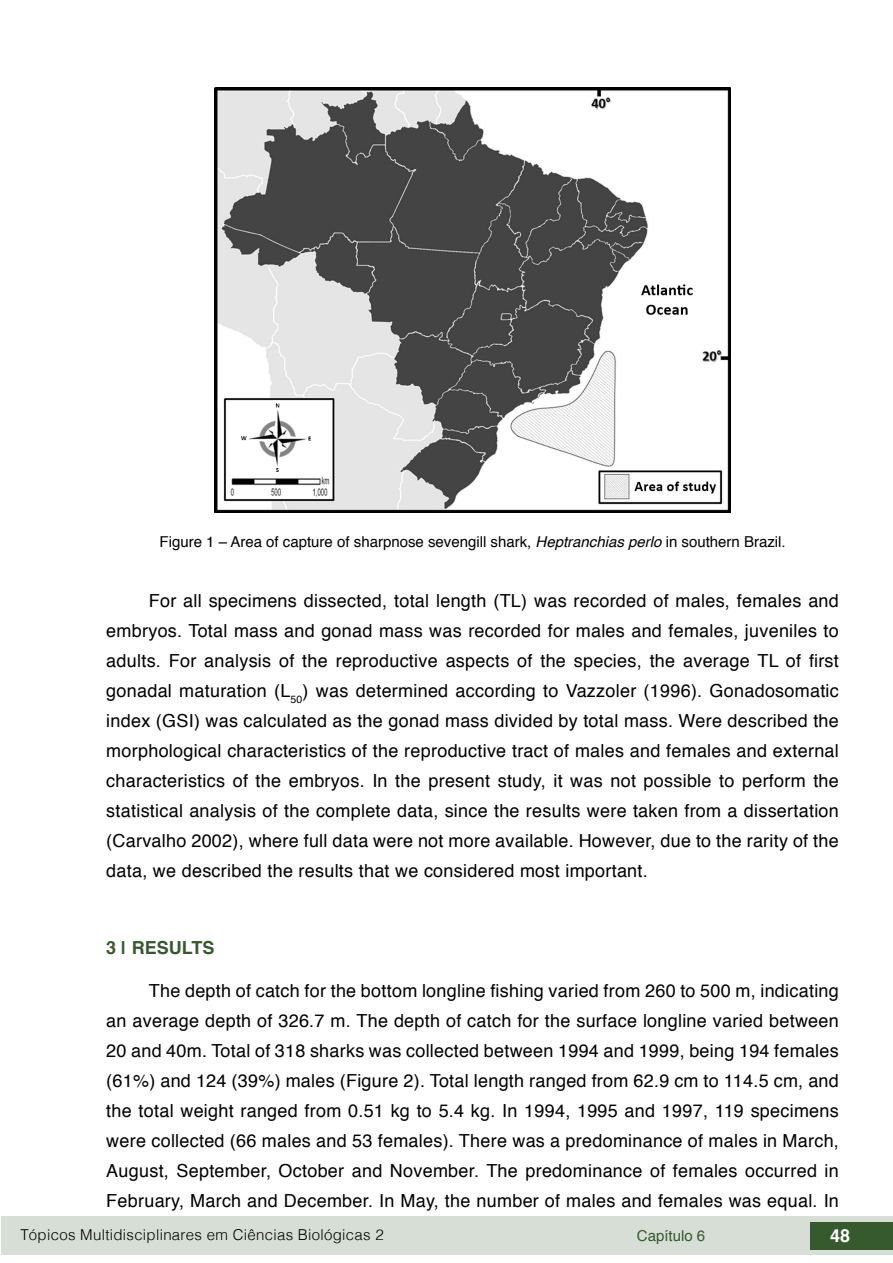
<style>
.page{position:relative;width:893px;height:1263px;background:#fff}
.page>*{position:absolute;margin:0;border:0;box-sizing:border-box;transform-origin:0 0}
.txt{font:18px/30px "Helvetica";letter-spacing:.015em;color:#000;text-align:justify}
.t1{font:700 18px "Helvetica";color:#36592e}
.t2{font:700 18px "Helvetica";color:#fff}
.info_tab_gra_imag{font:15px "Helvetica";color:#000}
.t3{font:300 15px "Helvetica";letter-spacing:.02em;color:#000}
.t4{font:15px "Helvetica";color:#36592e}
.s1{font-style:italic}
</style>
<div class="page">
<div style="left:1px;top:1216px;width:891px;height:38px;background:#d7ded5"></div>
<div style="left:810px;top:1222px;width:83px;height:27px;background:#36592e"></div>
<img style="left:214px;top:88px;width:517px;height:424px">
<p class="info_tab_gra_imag" style="left:160px;top:530px;width:628px">Figure 1 – Area of capture of sharpnose sevengill shark, <span class="s1">Heptranchias perlo</span> in southern Brazil.</p>
<p class="txt" style="left:106px;top:586px;width:734px;text-indent:43px">For all specimens dissected, total length (TL) was recorded of males, females and embryos. Total mass and gonad mass was recorded for males and females, juveniles to adults. For analysis of the reproductive aspects of the species, the average TL of first gonadal maturation (L<sub>50</sub>) was determined according to Vazzoler (1996). Gonadosomatic index (GSI) was calculated as the gonad mass divided by total mass. Were described the morphological characteristics of the reproductive tract of males and females and external characteristics of the embryos. In the present study, it was not possible to perform the statistical analysis of the complete data, since the results were taken from a dissertation (Carvalho 2002), where full data were not more available. However, due to the rarity of the data, we described the results that we considered most important.</p>
<p class="t1" style="left:106px;top:933px;width:110px">3 | RESULTS</p>
<p class="txt" style="left:106px;top:976px;width:734px;text-indent:43px">The depth of catch for the bottom longline fishing varied from 260 to 500 m, indicating an average depth of 326.7 m. The depth of catch for the surface longline varied between 20 and 40m. Total of 318 sharks was collected between 1994 and 1999, being 194 females (61%) and 124 (39%) males (Figure 2). Total length ranged from 62.9 cm to 114.5 cm, and the total weight ranged from 0.51 kg to 5.4 kg. In 1994, 1995 and 1997, 119 specimens were collected (66 males and 53 females). There was a predominance of males in March, August, September, October and November. The predominance of females occurred in February, March and December. In May, the number of males and females was equal. In</p>
<p class="t3" style="left:20px;top:1222px;width:365px">Tópicos Multidisciplinares em Ciências Biológicas 2</p>
<p class="t4" style="left:637px;top:1224px;width:70px">Capítulo 6</p>
<p class="t2" style="left:830px;top:1221px;width:22px">48</p>
</div>
